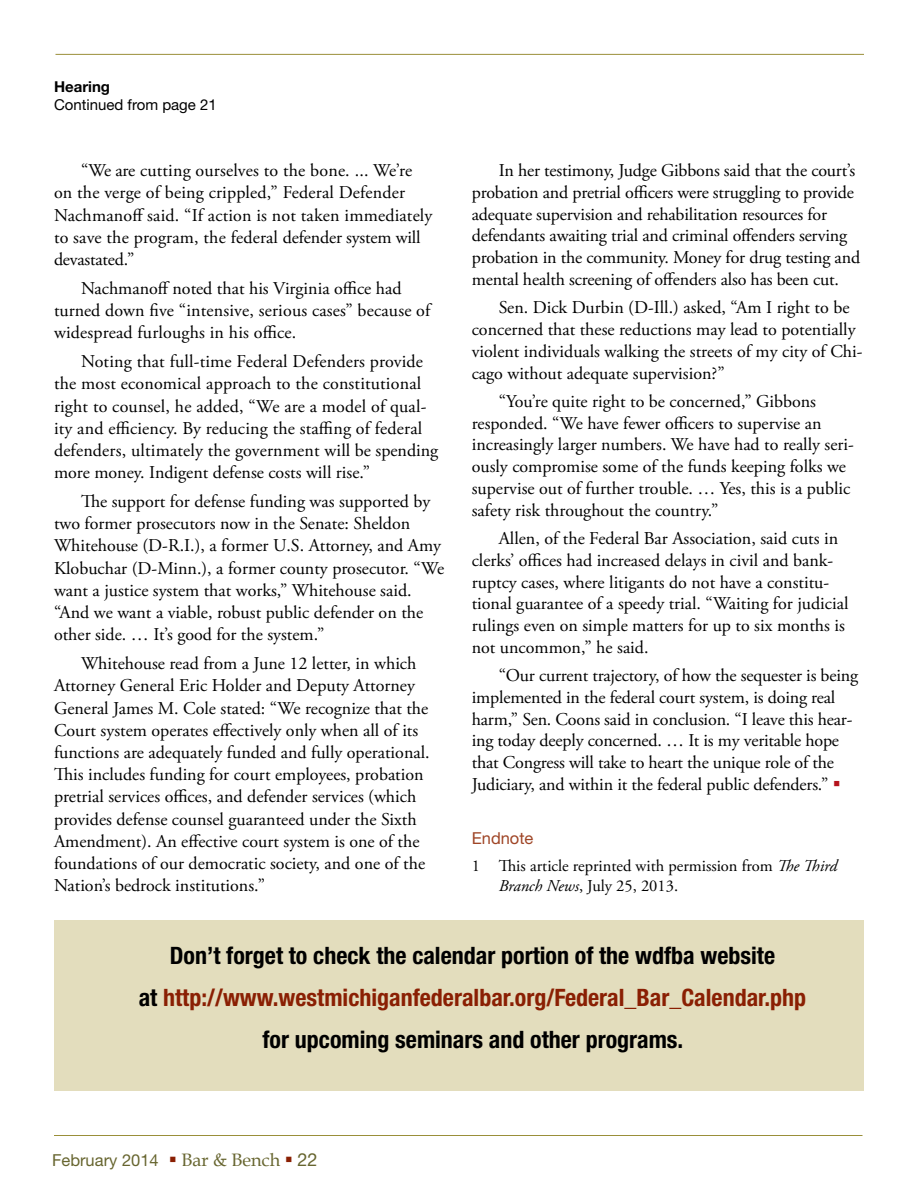
<style>
.page{position:relative;width:918px;height:1188px;background:#fff}
.page>*{position:absolute;margin:0;border:0;box-sizing:border-box;transform-origin:0 0}
.t1{font:700 condensed 24px/42.3px "Helvetica Neue LT Std";color:#000;text-align:center}
.t2{font:18px/22.2px "Adobe Garamond Pro";color:#000}
.t3{font:16.5px/20px "Adobe Garamond Pro";color:#000}
.t4{font:16.5px "Helvetica Neue LT Std";color:#67652f}
.t5{font:16.5px "Helvetica Neue LT Std";color:#9f4526}
.t6{font:15px "Helvetica Neue LT Std";color:#000}
.t7{font:700 15px "Helvetica Neue LT Std";color:#000}
.s1{color:#b5121b}
.s2{font-style:italic}
.s3{color:#8a1f03}
.s4{font-family:"Book Antiqua";font-size:18px}
.s5{font-size:18px}
</style>
<div class="page">
<hr style="left:54px;top:1135px;width:808px;height:1px;background:#9a8f39">
<hr style="left:56px;top:54px;width:808px;height:1px;background:#9a8f39">
<div style="left:54px;top:920px;width:810px;height:171px;background:#e3ddbd"></div>
<p class="t7" style="left:54px;top:77px;width:58px">Hearing</p>
<p class="t6" style="left:54px;top:95px;width:164px">Continued from page 21</p>
<p class="t2" style="left:54px;top:160px;width:380px;text-indent:27px">“We are cutting ourselves to the bone. ... We’re on the verge of being crippled,” Federal Defender Nachmanoff said. “If action is not taken immediately to save the program, the federal defender system will devastated.”</p>
<p class="t2" style="left:54px;top:278px;width:378px;text-indent:27px">Nachmanoff noted that his Virginia office had turned down five “intensive, serious cases” because of widespread furloughs in his office.</p>
<p class="t2" style="left:54px;top:351px;width:386px;text-indent:27px">Noting that full-time Federal Defenders provide the most economical approach to the constitutional right to counsel, he added, “We are a model of qual&shy;ity and efficiency. By reducing the staffing of federal defenders, ultimately the government will be spending more money. Indigent defense costs will rise.”</p>
<p class="t2" style="left:54px;top:491px;width:392px;text-indent:27px">The support for defense funding was supported by two former prosecutors now in the Senate: Sheldon Whitehouse (D-R.I.), a former U.S. Attorney, and Amy Klobuchar (D-Minn.), a former county prosecutor. “We want a justice system that works,” Whitehouse said. “And we want a viable, robust public defender on the other side. … It’s good for the system.”</p>
<p class="t2" style="left:54px;top:653px;width:377px;text-indent:27px">Whitehouse read from a June 12 letter, in which Attorney General Eric Holder and Deputy Attorney General James M. Cole stated: “We recognize that the Court system operates effectively only when all of its functions are adequately funded and fully operational.<br>This includes funding for court employees, probation pretrial services offices, and defender services (which provides defense counsel guaranteed under the Sixth Amendment). An effective court system is one of the foundations of our democratic society, and one of the Nation’s bedrock institutions.”</p>
<p class="t2" style="left:472px;top:160px;width:390px;line-height:21.8px;text-indent:27px">In her testimony, Judge Gibbons said that the court’s probation and pretrial officers were struggling to provide adequate supervision and rehabilitation resources for defendants awaiting trial and criminal offenders serving probation in the community. Money for drug testing and mental health screening of offenders also has been cut.</p>
<p class="t2" style="left:472px;top:297px;width:392px;line-height:21.8px;text-indent:27px">Sen. Dick Durbin (D-Ill.) asked, “Am I right to be concerned that these reductions may lead to potentially violent individuals walking the streets of my city of Chi&shy;cago without adequate supervision?”</p>
<p class="t2" style="left:472px;top:391px;width:384px;line-height:21.8px;text-indent:27px">“You’re quite right to be concerned,” Gibbons responded. “We have fewer officers to supervise an increasingly larger numbers. We have had to really seri&shy;ously compromise some of the funds keeping folks we supervise out of further trouble. … Yes, this is a public safety risk throughout the country.”</p>
<p class="t2" style="left:472px;top:528px;width:378px;line-height:21.8px;text-indent:27px">Allen, of the Federal Bar Association, said cuts in clerks’ offices had increased delays in civil and bank&shy;ruptcy cases, where litigants do not have a constitu&shy;tional guarantee of a speedy trial. “Waiting for judicial rulings even on simple matters for up to six months is not uncommon,” he said.</p>
<p class="t2" style="left:472px;top:665px;width:388px;line-height:21.8px;text-indent:27px">“Our current trajectory, of how the sequester is being implemented in the federal court system, is doing real harm,” Sen. Coons said in conclusion. “I leave this hear&shy;ing today deeply concerned. … It is my veritable hope that Congress will take to heart the unique role of the Judiciary, and within it the federal public defenders.” <span class="s1">▪</span></p>
<p class="t5" style="left:472px;top:829px;width:63px">Endnote</p>
<p class="t3" style="left:499px;top:856px;width:340px;text-indent:-27px">1 This article reprinted with permission from <span class="s2">The Third<br>Branch News</span>, July 25, 2013.</p>
<h1 class="t1" style="left:139px;top:934px;width:669px">Don’t forget to check the calendar portion of the wdfba website<br>at <span class="s3">http://www.westmichiganfederalbar.org/Federal_Bar_Calendar.php </span>for upcoming seminars and other programs.</h1>
<p class="t4" style="left:52px;top:1150px;width:267px">February 2014 <span class="s3">▪</span> <span class="s4">Bar &amp; Bench</span> <span class="s3">▪</span> <span class="s5">22</span></p>
</div>
